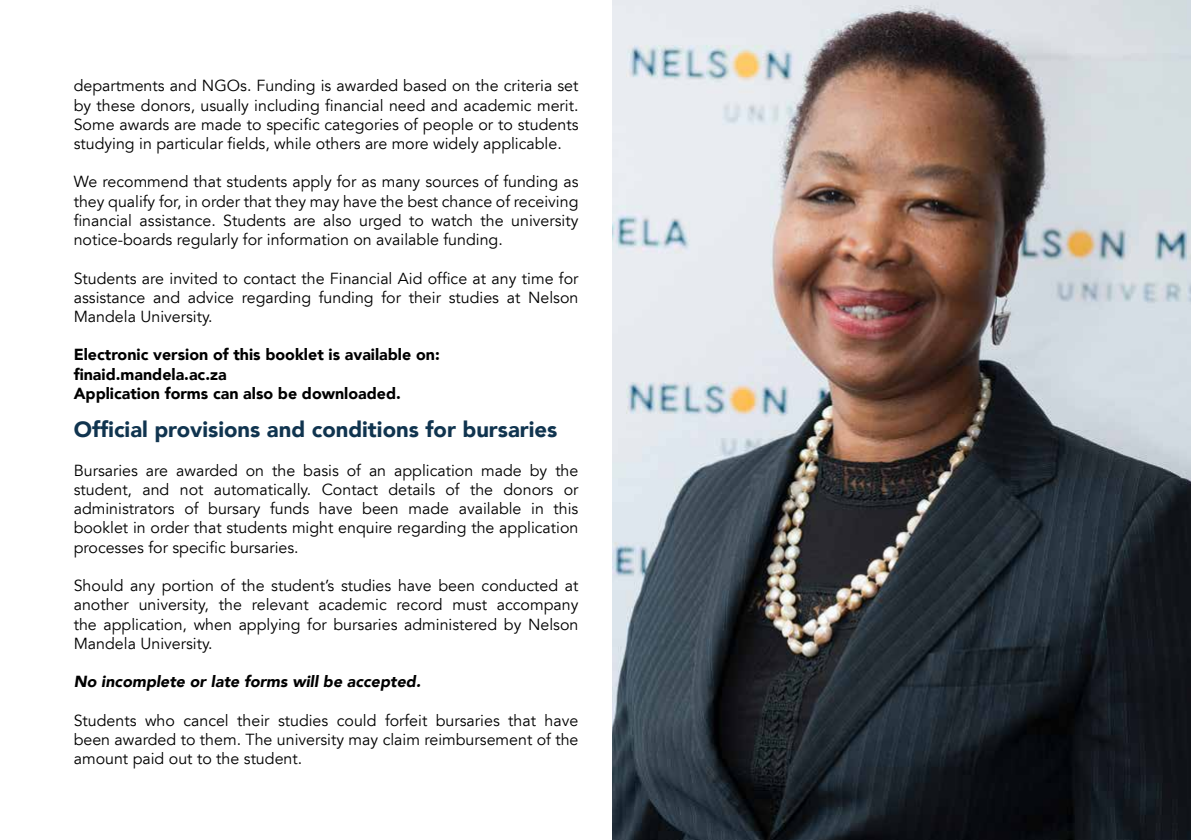
<style>
.page{position:relative;width:1191px;height:840px;background:#fff}
.page>*{position:absolute;margin:0;border:0;box-sizing:border-box;transform-origin:0 0}
.t1{font:900 22px "Avenir LT";color:#10344f}
.t2{font:16px/19.2px "Avenir LT";color:#000;text-align:justify}
.t3{font:900 16px/19.2px "Avenir LT";color:#000}
.t4{font:italic 900 16px "Avenir LT";color:#000}
</style>
<div class="page">
<img style="left:612px;top:0;width:579px;height:839px">
<p class="t2" style="left:74px;top:77px;width:506px">departments and NGOs. Funding is awarded based on the criteria set by these donors, usually including financial need and academic merit.<br>Some awards are made to specific categories of people or to students studying in particular fields, while others are more widely applicable.</p>
<p class="t2" style="left:74px;top:173px;width:506px">We recommend that students apply for as many sources of funding as they qualify for, in order that they may have the best chance of receiving financial assistance. Students are also urged to watch the university notice-boards regularly for information on available funding.</p>
<p class="t2" style="left:74px;top:269px;width:506px">Students are invited to contact the Financial Aid office at any time for assistance and advice regarding funding for their studies at Nelson Mandela University.</p>
<p class="t3" style="left:74px;top:345px;width:367px">Electronic version of this booklet is available on: finaid.mandela.ac.za<br>Application forms can also be downloaded.</p>
<h1 class="t1" style="left:74px;top:416px;width:485px">Official provisions and conditions for bursaries</h1>
<p class="t2" style="left:74px;top:461px;width:506px">Bursaries are awarded on the basis of an application made by the student, and not automatically. Contact details of the donors or administrators of bursary funds have been made available in this booklet in order that students might enquire regarding the application processes for specific bursaries.</p>
<p class="t2" style="left:74px;top:576px;width:506px">Should any portion of the student’s studies have been conducted at another university, the relevant academic record must accompany the application, when applying for bursaries administered by Nelson Mandela University.</p>
<p class="t4" style="left:74px;top:671px;width:348px">No incomplete or late forms will be accepted.</p>
<p class="t2" style="left:74px;top:710px;width:506px">Students who cancel their studies could forfeit bursaries that have been awarded to them. The university may claim reimbursement of the amount paid out to the student.</p>
</div>
